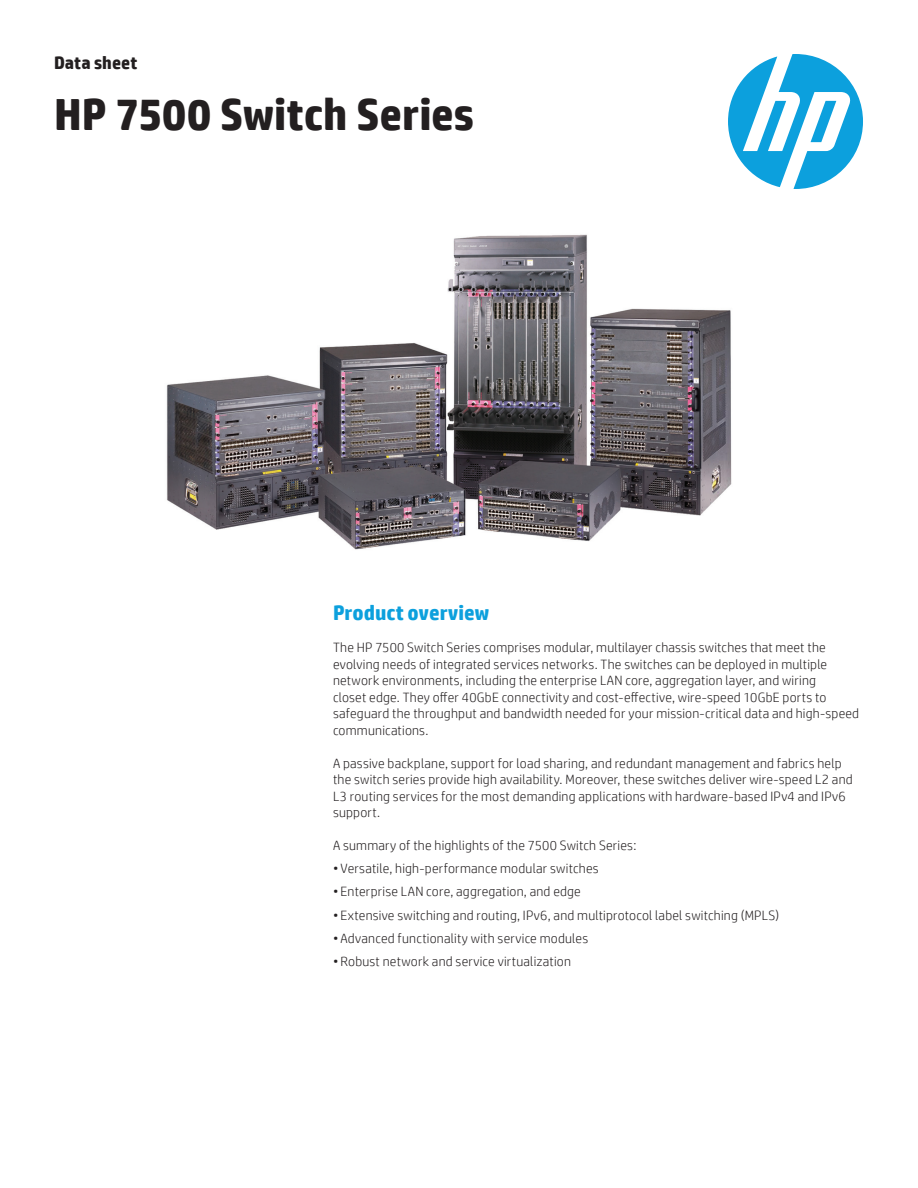
<style>
.page{position:relative;width:918px;height:1188px;background:#fff}
.page>*{position:absolute;margin:0;border:0;box-sizing:border-box;transform-origin:0 0}
.t1{font:700 45px "HP Simplified";color:#231f20}
.t2{font:700 21px "HP Simplified";letter-spacing:-.005em;color:#0ca0dd}
.t3{font:700 18px "HP Simplified";color:#231f20}
.t4{font:300 13.5px/16.5px "HP Simplified";letter-spacing:.015em;color:#231f20}
</style>
<div class="page">
<svg style="left:728px;top:54px;width:135px;height:135px"></svg>
<img style="left:166px;top:234px;width:566px;height:316px">
<h3 class="t3" style="left:54px;top:52px;width:85px">Data sheet</h3>
<h1 class="t1" style="left:54px;top:88px;width:422px">HP 7500 Switch Series</h1>
<h2 class="t2" style="left:333px;top:600px;width:158px">Product overview</h2>
<p class="t4" style="left:333px;top:639px;width:528px">The HP 7500 Switch Series comprises modular, multilayer chassis switches that meet the evolving needs of integrated services networks. The switches can be deployed in multiple network environments, including the enterprise LAN core, aggregation layer, and wiring<br>closet edge. They offer 40GbE connectivity and cost-effective, wire-speed 10GbE ports to safeguard the throughput and bandwidth needed for your mission-critical data and high-speed communications.</p>
<p class="t4" style="left:333px;top:755px;width:521px">A passive backplane, support for load sharing, and redundant management and fabrics help the switch series provide high availability. Moreover, these switches deliver wire-speed L2 and L3 routing services for the most demanding applications with hardware-based IPv4 and IPv6 support.</p>
<p class="t4" style="left:333px;top:837px;width:305px">A summary of the highlights of the 7500 Switch Series:</p>
<p class="t4" style="left:333px;top:860px;width:267px">• Versatile, high-performance modular switches</p>
<p class="t4" style="left:333px;top:883px;width:249px">• Enterprise LAN core, aggregation, and edge</p>
<p class="t4" style="left:333px;top:906px;width:448px">• Extensive switching and routing, IPv6, and multiprotocol label switching (MPLS)</p>
<p class="t4" style="left:333px;top:930px;width:257px">• Advanced functionality with service modules</p>
<p class="t4" style="left:333px;top:953px;width:240px">• Robust network and service virtualization</p>
</div>
